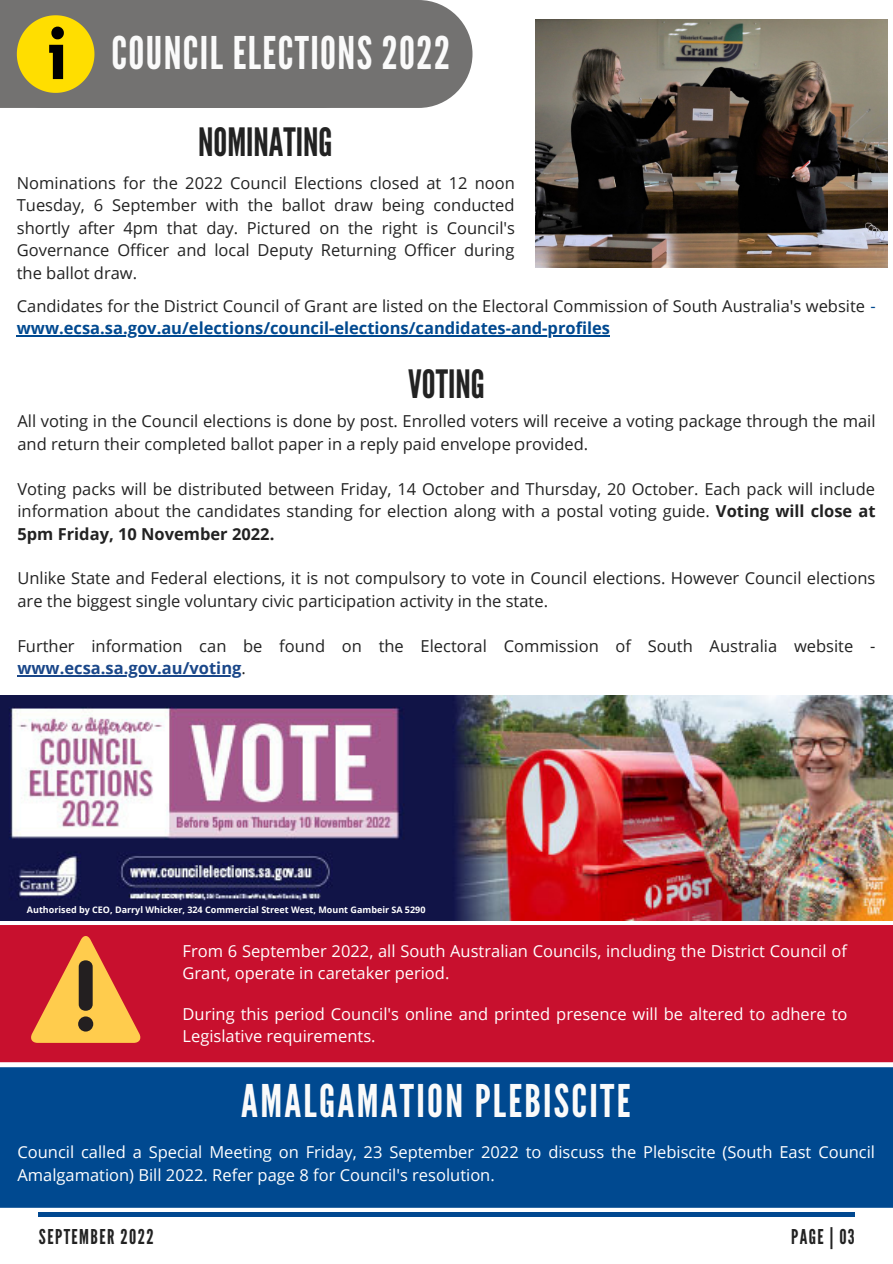
<style>
.page{position:relative;width:893px;height:1264px;background:#fff}
.page>*{position:absolute;margin:0;border:0;box-sizing:border-box;transform-origin:0 0}
.t1{font:45px "League Gothic";letter-spacing:.05em;color:#fafafa}
.t2{font:45px "League Gothic";letter-spacing:.03em;color:#fafafa}
.t3{font:39px "League Gothic";color:#222}
.t4{font:20.4px "League Gothic";letter-spacing:.07em;color:#222}
.t5{font:16.5px/22.5px "Open Sans";color:#222}
.t6{font:16.5px/22.5px "Open Sans";color:#fff}
.t7{font:700 9px "Open Sans";color:#fff}
.s1{color:#004990}
.s2{font-weight:700;color:#004990}
.s3{font-weight:700}
.s4{font-weight:700;color:#1a4789}
</style>
<div class="page">
<hr style="left:38px;top:1212px;width:816px;height:4px;background:#004890">
<svg style="left:374px;top:0;width:98px;height:108px;background:#828180"></svg>
<svg style="left:0;top:0;width:374px;height:108px;background:#807b63"></svg>
<img style="left:535px;top:19px;width:352px;height:249px">
<div style="left:0;top:1067px;width:892px;height:140px;background:#004990"></div>
<img style="left:0;top:695px;width:892px;height:225px">
<hr style="left:17px;top:675px;width:224px;height:1px;background:#1a4789">
<hr style="left:17px;top:335px;width:593px;height:1px;background:#004990">
<div style="left:0;top:925px;width:892px;height:137px;background:#c8102e"></div>
<svg style="left:29px;top:934px;width:113px;height:108px;background:#d5663b"></svg>
<h1 class="t2" style="left:112px;top:26px;width:340px">COUNCIL ELECTIONS 2022</h1>
<h2 class="t3" style="left:198px;top:119px;width:136px">NOMINATING</h2>
<p class="t5" style="left:17px;top:171px;width:499px;text-align:justify">Nominations for the 2022 Council Elections closed at 12 noon Tuesday, 6 September with the ballot draw being conducted shortly after 4pm that day. Pictured on the right is Council's Governance Officer and local Deputy Returning Officer during the ballot draw.</p>
<p class="t5" style="left:17px;top:294px;width:860px">Candidates for the District Council of Grant are listed on the Electoral Commission of South Australia's website <span class="s1">- </span><span class="s2">www.ecsa.sa.gov.au/elections/council-elections/candidates-and-profiles</span></p>
<h2 class="t3" style="left:408px;top:362px;width:78px">VOTING</h2>
<p class="t5" style="left:17px;top:409px;width:859px">All voting in the Council elections is done by post. Enrolled voters will receive a voting package through the mail and return their completed ballot paper in a reply paid envelope provided.</p>
<p class="t5" style="left:17px;top:477px;width:859px;text-align:justify">Voting packs will be distributed between Friday, 14 October and Thursday, 20 October. Each pack will include information about the candidates standing for election along with a postal voting guide. <span class="s3">Voting will close at 5pm Friday, 10 November 2022.</span></p>
<p class="t5" style="left:17px;top:567px;width:859px">Unlike State and Federal elections, it is not compulsory to vote in Council elections. However Council elections are the biggest single voluntary civic participation activity in the state.</p>
<p class="t5" style="left:17px;top:634px;width:859px">Further information can be found on the Electoral Commission of South Australia website - <span class="s4">www.ecsa.sa.gov.au/voting</span>.</p>
<p class="t7" style="left:27px;top:903px;width:400px">Authorised by CEO, Darryl Whicker, 324 Commercial Street West, Mount Gambeir SA 5290</p>
<p class="t6" style="left:182px;top:939px;width:665px">From 6 September 2022, all South Australian Councils, including the District Council of<br>Grant, operate in caretaker period.</p>
<p class="t6" style="left:182px;top:1001px;width:666px">During this period Council's online and printed presence will be altered to adhere to<br>Legislative requirements.</p>
<h1 class="t1" style="left:241px;top:1075px;width:391px">AMALGAMATION PLEBISCITE</h1>
<p class="t6" style="left:17px;top:1140px;width:859px">Council called a Special Meeting on Friday, 23 September 2022 to discuss the Plebiscite (South East Council<br>Amalgamation) Bill 2022. Refer page 8 for Council's resolution.</p>
<p class="t4" style="left:39px;top:1225px;width:116px">SEPTEMBER 2022</p>
<p class="t4" style="left:791px;top:1225px;width:65px">PAGE | 03</p>
</div>
